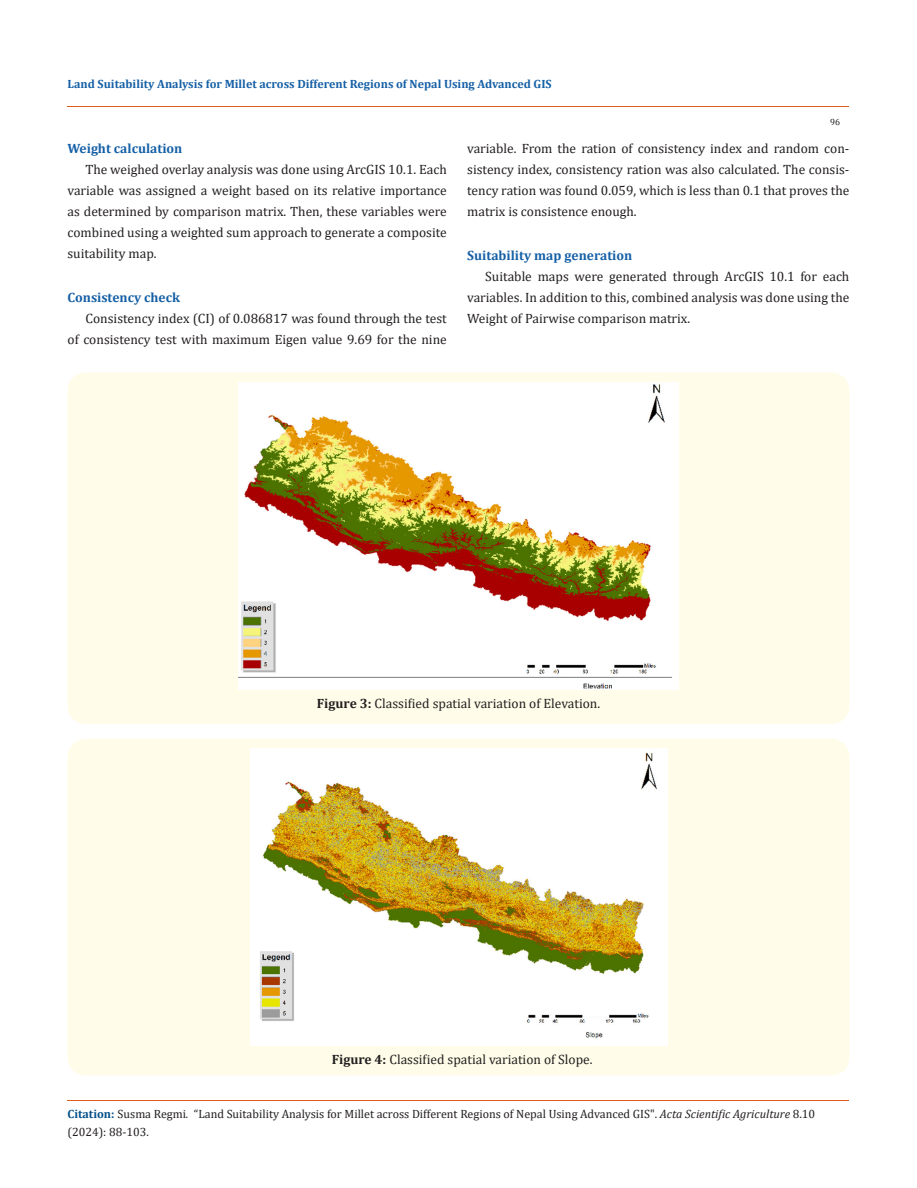
<style>
.page{position:relative;width:917px;height:1188px;background:#fff}
.page>*{position:absolute;margin:0;border:0;box-sizing:border-box;transform-origin:0 0}
.t1{font:13.5px/21px "Cambria";color:#231f20;text-align:justify}
.Heading_2{font:700 13.5px "Cambria";color:#1560a6}
.t2{font:12px/18px "Cambria";color:#231f20}
.t3{font:700 12px "Cambria";color:#1560a6}
.t4{font:9px "Cambria";color:#231f20}
.s1{font-weight:700}
.s2{font-weight:700;color:#035089}
.s3{font-style:italic}
</style>
<div class="page">
<hr style="left:67px;top:107px;width:782px;height:1px;background:#e05d1a">
<div style="left:67px;top:372px;width:782px;height:352px;background:#fffde9;border-radius:18px"></div>
<img style="left:238px;top:383px;width:440px;height:307px">
<div style="left:68px;top:739px;width:781px;height:337px;background:#fffde9;border-radius:18px"></div>
<img style="left:251px;top:749px;width:416px;height:296px">
<hr style="left:67px;top:1101px;width:782px;height:1px;background:#e05d1a">
<p class="t3" style="left:67px;top:76px;width:485px">Land Suitability Analysis for Millet across Different Regions of Nepal Using Advanced GIS</p>
<p class="t4" style="left:830px;top:117px;width:11px">96</p>
<p class="Heading_2" style="left:67px;top:139px;width:116px">Weight calculation</p>
<p class="t1" style="left:67px;top:159px;width:381px;text-indent:18px">The weighed overlay analysis was done using ArcGIS 10.1. Each variable was assigned a weight based on its relative importance as determined by comparison matrix. Then, these variables were combined using a weighted sum approach to generate a composite suitability map.</p>
<p class="Heading_2" style="left:67px;top:288px;width:114px">Consistency check</p>
<p class="t1" style="left:67px;top:308px;width:381px;text-align:right">Consistency index (CI) of 0.086817 was found through the test<br>of consistency test with maximum Eigen value 9.69 for the nine</p>
<p class="t1" style="left:467px;top:138px;width:384px">variable. From the ration of consistency index and random con&shy;sistency index, consistency ration was also calculated. The consis&shy;tency ration was found 0.059, which is less than 0.1 that proves the matrix is consistence enough.</p>
<p class="Heading_2" style="left:467px;top:246px;width:167px">Suitability map generation</p>
<p class="t1" style="left:467px;top:266px;width:384px;text-indent:18px">Suitable maps were generated through ArcGIS 10.1 for each variables. In addition to this, combined analysis was done using the Weight of Pairwise comparison matrix.</p>
<p class="t1" style="left:317px;top:693px;width:285px"><span class="s1">Figure 3:</span> Classified spatial variation of Elevation.</p>
<p class="t1" style="left:332px;top:1049px;width:262px"><span class="s1">Figure 4:</span> Classified spatial variation of Slope.</p>
<p class="t2" style="left:68px;top:1105px;width:749px"><span class="s2">Citation:</span> Susma Regmi<span class="s3">.</span> “Land Suitability Analysis for Millet across Different Regions of Nepal Using Advanced GIS". <span class="s3">Acta Scientific Agriculture</span> 8.10 (2024): 88-103.</p>
</div>
